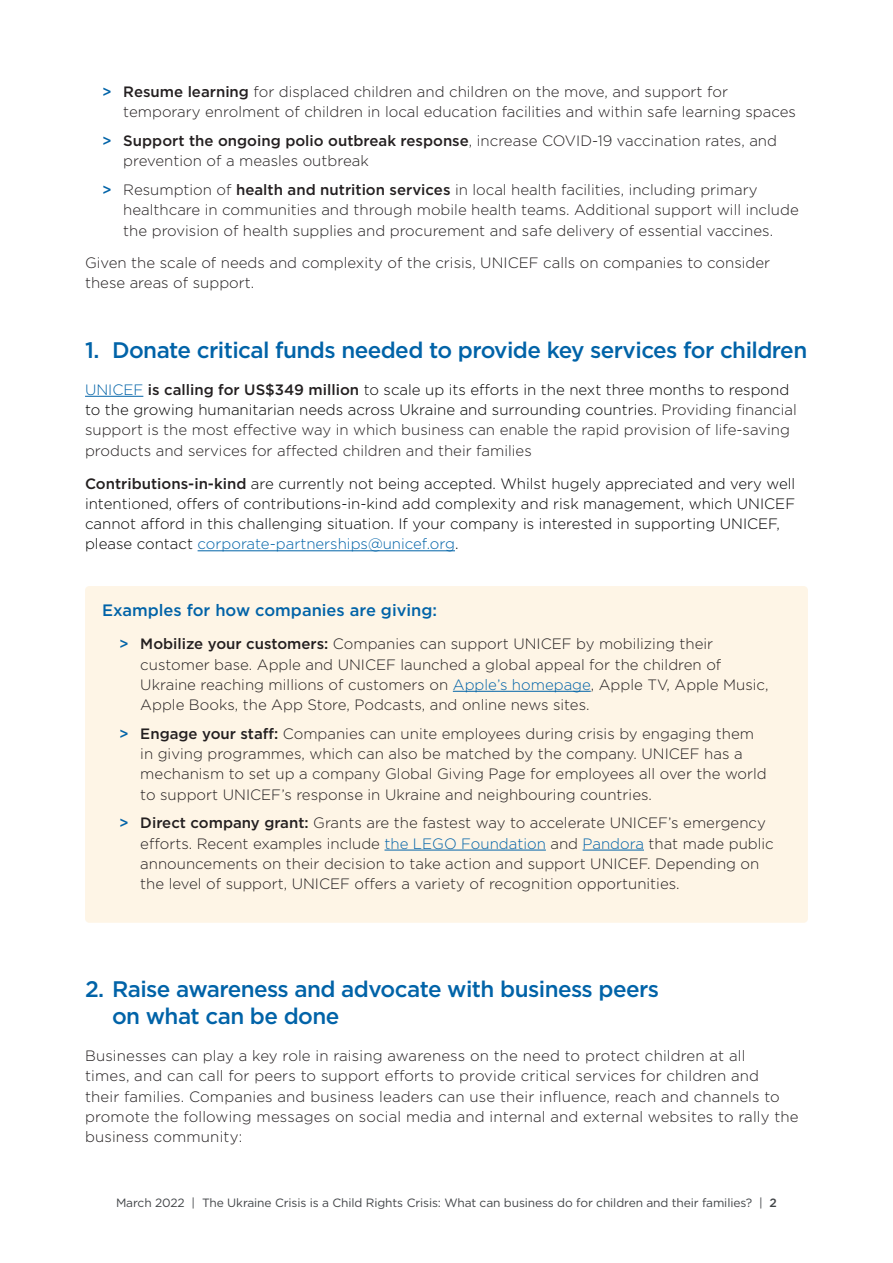
<style>
.page{position:relative;width:893px;height:1263px;background:#fff}
.page>*{position:absolute;margin:0;border:0;box-sizing:border-box;transform-origin:0 0}
.t1{font:500 22.5px/27px "Gotham";letter-spacing:-.025em;color:#0163a8}
.Sub_02{font:500 16.5px "Gotham";color:#0163a8}
.body_text{font:300 15px/20.2px "Gotham";color:#231f20}
.body_text-2{font:300 15px/20.2px "Gotham";color:#000}
.t2{font:12px "Gotham";letter-spacing:-.01em;color:#424548}
.s1{font-weight:500;color:#0163a8}
.s2{font-weight:500}
.s3{color:#0163a8}
.s4{color:#000}
.s5{font-weight:500;color:#231f20}
</style>
<div class="page">
<hr style="left:85px;top:396px;width:58px;height:1px;background:#0163a8">
<hr style="left:198px;top:550px;width:257px;height:1px;background:#0163a8">
<div style="left:85px;top:586px;width:723px;height:337px;background:#fef5e6;border-radius:4px"></div>
<hr style="left:453px;top:691px;width:138px;height:1px;background:#0163a8">
<hr style="left:384px;top:850px;width:162px;height:1px;background:#0163a8">
<hr style="left:583px;top:850px;width:61px;height:1px;background:#0163a8">
<p class="body_text" style="left:123px;top:81px;width:674px;text-indent:-21px"><span class="s1">&gt;</span> <span class="s2">Resume learning</span> for displaced children and children on the move, and support for temporary enrolment of children in local education facilities and within safe learning spaces</p>
<p class="body_text" style="left:123px;top:130px;width:655px;text-indent:-21px"><span class="s1">&gt;</span> <span class="s2">Support the ongoing polio outbreak response</span>, increase COVID-19 vaccination rates, and prevention of a measles outbreak</p>
<p class="body_text" style="left:123px;top:179px;width:677px;text-indent:-21px"><span class="s1">&gt;</span> Resumption of <span class="s2">health and nutrition services</span> in local health facilities, including primary healthcare in communities and through mobile health teams. Additional support will include the provision of health supplies and procurement and safe delivery of essential vaccines.</p>
<p class="body_text" style="left:85px;top:252px;width:687px">Given the scale of needs and complexity of the crisis, UNICEF calls on companies to consider these areas of support.</p>
<p class="t1" style="left:85px;top:336px;width:724px">1. Donate critical funds needed to provide key services for children</p>
<p class="body_text" style="left:85px;top:379px;width:713px"><span class="s3">UNICEF</span> <span class="s2">is calling for US$349 million</span> <span class="s4">to scale up its efforts in the next three months to respond to the growing humanitarian needs across Ukraine and surrounding countries.</span> Providing financial support is the most effective way in which business can enable the rapid provision of life-saving products and services for affected children and their families</p>
<p class="body_text-2" style="left:85px;top:473px;width:712px"><span class="s5">Contributions-in-kind</span> are currently not being accepted. Whilst hugely appreciated and very well intentioned, offers of contributions-in-kind add complexity and risk management, which UNICEF cannot afford in this challenging situation. If your company is interested in supporting UNICEF, please contact <span class="s3">corporate-partnerships@unicef.org</span>.</p>
<p class="Sub_02" style="left:102px;top:600px;width:337px">Examples for how companies are giving:</p>
<p class="body_text" style="left:140px;top:633px;width:630px;text-indent:-21px"><span class="s1">&gt;</span> <span class="s2">Mobilize your customers:</span> Companies can support UNICEF by mobilizing their customer base. Apple and UNICEF launched a global appeal for the children of Ukraine reaching millions of customers on <span class="s3">Apple’s homepage</span>, Apple TV, Apple Music, Apple Books, the App Store, Podcasts, and online news sites.</p>
<p class="body_text" style="left:140px;top:723px;width:628px;text-indent:-21px"><span class="s1">&gt;</span> <span class="s2">Engage your staff:</span> Companies can unite employees during crisis by engaging them in giving programmes, which can also be matched by the company. UNICEF has a mechanism to set up a company Global Giving Page for employees all over the world to support UNICEF’s response in Ukraine and neighbouring countries.</p>
<p class="body_text" style="left:140px;top:812px;width:635px;text-indent:-21px"><span class="s1">&gt;</span> <span class="s2">Direct company grant:</span> Grants are the fastest way to accelerate UNICEF’s emergency efforts. Recent examples include <span class="s3">the LEGO Foundation</span> and <span class="s3">Pandora</span> that made public announcements on their decision to take action and support UNICEF. Depending on the level of support, UNICEF offers a variety of recognition opportunities.</p>
<p class="t1" style="left:112px;top:975px;width:549px;text-indent:-27px">2. Raise awareness and advocate with business peers on what can be done</p>
<p class="body_text" style="left:85px;top:1045px;width:715px">Businesses can play a key role in raising awareness on the need to protect children at all<br>times, and can call for peers to support efforts to provide critical services for children and<br>their families. Companies and business leaders can use their influence, reach and channels to promote the following messages on social media and internal and external websites to rally the business community:</p>
<p class="t2" style="left:116px;top:1195px;width:662px">March 2022 | The Ukraine Crisis is a Child Rights Crisis: What can business do for children and their families? | <span class="s2">2</span></p>
</div>
